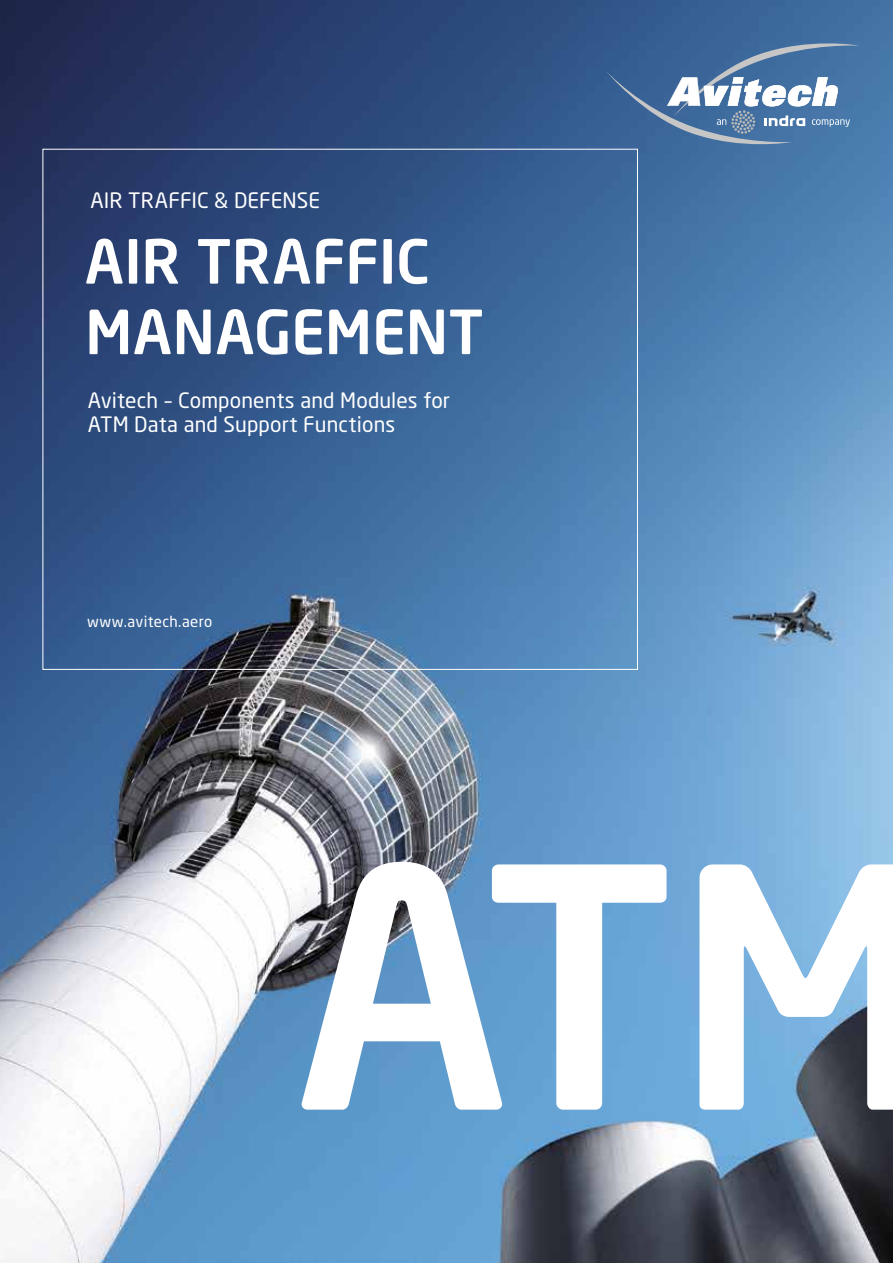
<style>
.page{position:relative;width:893px;height:1263px;background:#fff}
.page>*{position:absolute;margin:0;border:0;box-sizing:border-box;transform-origin:0 0}
.t1{font:500 330px "Neo Sans";color:#fff}
.t2{font:500 60px/70.5px "Neo Sans";letter-spacing:-.005em;color:#fff}
.t3{font:21px/24px "Neo Sans";letter-spacing:.005em;color:#fff}
.t4{font:15px "Neo Sans";letter-spacing:.02em;color:#fff}
</style>
<div class="page">
<img style="left:0;top:0;width:893px;height:1263px">
<svg style="left:606px;top:37px;width:254px;height:114px;background:#5c80aa"></svg>
<p class="t3" style="left:90px;top:188px;width:231px">AIR TRAFFIC &amp; DEFENSE</p>
<h2 class="t2" style="left:85px;top:225px;width:400px">AIR TRAFFIC<br>MANAGEMENT</h2>
<p class="t3" style="left:88px;top:388px;width:364px">Avitech – Components and Modules for<br>ATM Data and Support Functions</p>
<p class="t4" style="left:87px;top:612px;width:127px">www.avitech.aero</p>
<h1 class="t1" style="left:295px;top:780px;width:642px">ATM</h1>
</div>
